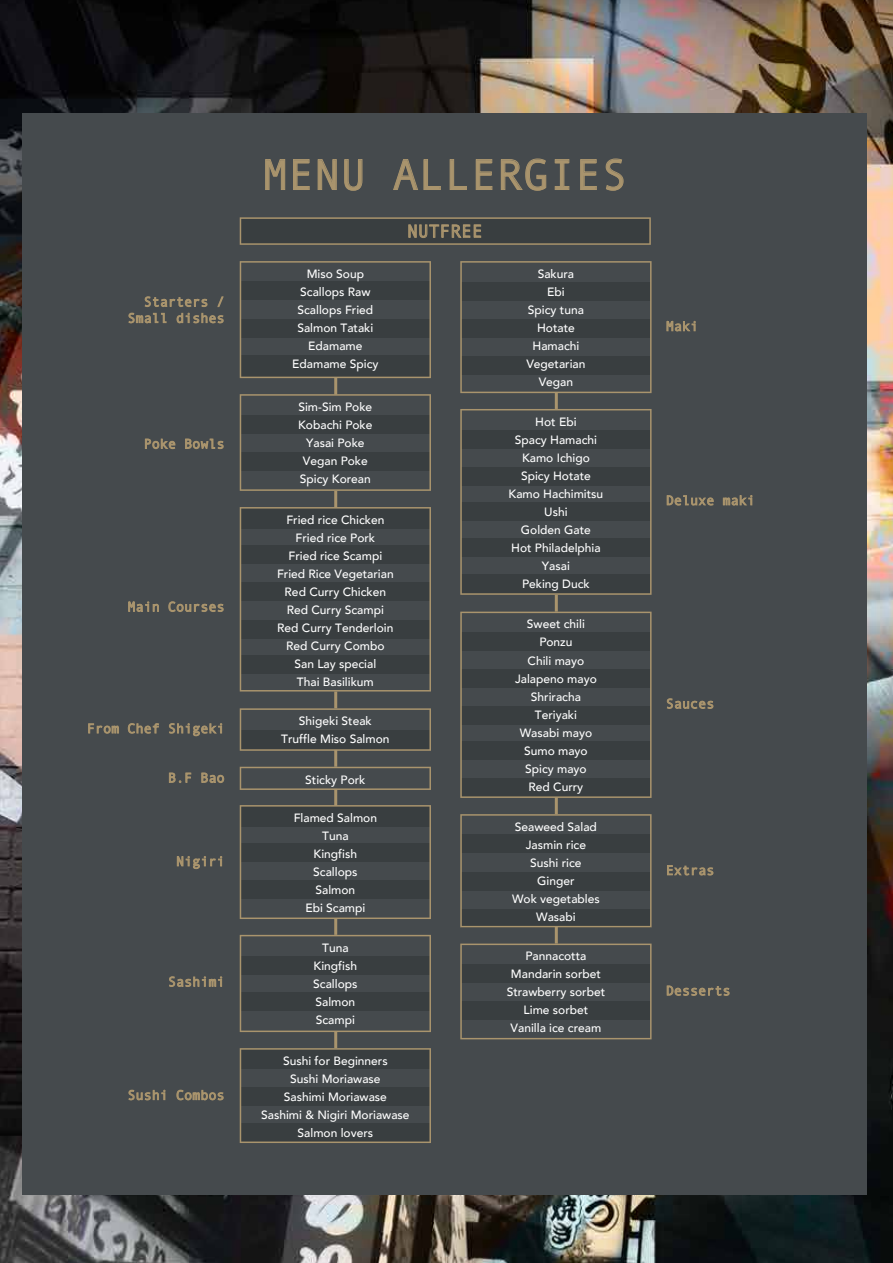
<style>
.page{position:relative;width:893px;height:1263px;background:#fff}
.page>*{position:absolute;margin:0;border:0;box-sizing:border-box;transform-origin:0 0}
.t1{font:43.5px "Andale Mono";color:#a9946d}
.t2{font:18px "Andale Mono";color:#a9946d}
.t3{font:500 12px/18px "Avenir";color:#fff;text-align:center}
</style>
<div class="page">
<img style="left:0;top:0;width:893px;height:1263px">
<div style="left:23px;top:113px;width:844px;height:1082px;background:#454a4d"></div>
<svg style="left:240px;top:261px;width:191px;height:117px"></svg>
<svg style="left:240px;top:1048px;width:191px;height:95px"></svg>
<svg style="left:240px;top:394px;width:191px;height:97px"></svg>
<hr style="left:334px;top:918px;width:3px;height:17px;background:#a9946d">
<svg style="left:460px;top:261px;width:192px;height:132px"></svg>
<svg style="left:240px;top:217px;width:411px;height:28px"></svg>
<svg style="left:265px;top:159px;width:20px;height:31px"></svg>
<svg style="left:293px;top:159px;width:17px;height:31px"></svg>
<svg style="left:317px;top:159px;width:20px;height:31px"></svg>
<svg style="left:344px;top:159px;width:19px;height:32px"></svg>
<svg style="left:393px;top:159px;width:48px;height:31px"></svg>
<svg style="left:449px;top:159px;width:18px;height:31px"></svg>
<svg style="left:475px;top:159px;width:18px;height:31px"></svg>
<svg style="left:501px;top:158px;width:45px;height:33px"></svg>
<svg style="left:554px;top:159px;width:16px;height:31px"></svg>
<svg style="left:580px;top:159px;width:17px;height:31px"></svg>
<svg style="left:605px;top:158px;width:19px;height:33px"></svg>
<svg style="left:128px;top:296px;width:96px;height:28px"></svg>
<svg style="left:666px;top:320px;width:30px;height:12px"></svg>
<hr style="left:555px;top:392px;width:3px;height:17px;background:#a9946d">
<hr style="left:555px;top:595px;width:3px;height:17px;background:#a9946d">
<svg style="left:460px;top:612px;width:192px;height:186px"></svg>
<svg style="left:666px;top:698px;width:48px;height:11px"></svg>
<hr style="left:555px;top:797px;width:3px;height:17px;background:#a9946d">
<svg style="left:460px;top:814px;width:192px;height:113px"></svg>
<svg style="left:667px;top:865px;width:47px;height:11px"></svg>
<hr style="left:555px;top:927px;width:3px;height:16px;background:#a9946d">
<svg style="left:460px;top:943px;width:192px;height:96px"></svg>
<svg style="left:666px;top:985px;width:64px;height:11px"></svg>
<svg style="left:460px;top:409px;width:192px;height:186px"></svg>
<svg style="left:666px;top:495px;width:48px;height:11px"></svg>
<svg style="left:723px;top:495px;width:30px;height:11px"></svg>
<svg style="left:145px;top:438px;width:31px;height:11px"></svg>
<svg style="left:185px;top:438px;width:39px;height:12px"></svg>
<hr style="left:334px;top:491px;width:3px;height:17px;background:#a9946d">
<hr style="left:334px;top:378px;width:3px;height:17px;background:#a9946d">
<svg style="left:240px;top:507px;width:191px;height:184px"></svg>
<svg style="left:128px;top:601px;width:31px;height:11px"></svg>
<svg style="left:168px;top:601px;width:56px;height:11px"></svg>
<hr style="left:334px;top:789px;width:3px;height:17px;background:#a9946d">
<svg style="left:240px;top:805px;width:191px;height:114px"></svg>
<svg style="left:177px;top:856px;width:46px;height:13px"></svg>
<svg style="left:169px;top:976px;width:54px;height:11px"></svg>
<svg style="left:128px;top:1089px;width:38px;height:11px"></svg>
<svg style="left:176px;top:1089px;width:48px;height:12px"></svg>
<hr style="left:334px;top:691px;width:3px;height:17px;background:#a9946d">
<svg style="left:240px;top:708px;width:191px;height:43px"></svg>
<svg style="left:88px;top:723px;width:31px;height:11px"></svg>
<svg style="left:128px;top:723px;width:31px;height:11px"></svg>
<svg style="left:169px;top:723px;width:54px;height:14px"></svg>
<hr style="left:334px;top:750px;width:3px;height:17px;background:#a9946d">
<svg style="left:240px;top:767px;width:191px;height:23px"></svg>
<svg style="left:169px;top:772px;width:23px;height:11px"></svg>
<svg style="left:201px;top:772px;width:24px;height:11px"></svg>
<svg style="left:240px;top:935px;width:191px;height:97px"></svg>
<hr style="left:334px;top:1031px;width:3px;height:17px;background:#a9946d">
<h1 class="t1" style="left:262px;top:146px;width:367px">MENU ALLERGIES</h1>
<p class="t3" style="left:292px;top:264px;width:88px">Miso Soup<br>Scallops Raw<br>Scallops Fried<br>Salmon Tataki<br>Edamame<br>Edamame Spicy</p>
<p class="t3" style="left:298px;top:397px;width:76px">Sim-Sim Poke<br>Kobachi Poke<br>Yasai Poke<br>Vegan Poke<br>Spicy Korean</p>
<p class="t3" style="left:277px;top:510px;width:118px">Fried rice Chicken<br>Fried rice Pork<br>Fried rice Scampi<br>Fried Rice Vegetarian<br>Red Curry Chicken<br>Red Curry Scampi<br>Red Curry Tenderloin<br>Red Curry Combo<br>San Lay special<br>Thai Basilikum</p>
<p class="t3" style="left:281px;top:711px;width:110px">Shigeki Steak<br>Truffle Miso Salmon</p>
<p class="t3" style="left:305px;top:770px;width:62px">Sticky Pork</p>
<p class="t3" style="left:294px;top:808px;width:85px">Flamed Salmon<br>Tuna<br>Kingfish<br>Scallops<br>Salmon<br>Ebi Scampi</p>
<p class="t3" style="left:313px;top:938px;width:46px">Tuna<br>Kingfish<br>Scallops<br>Salmon<br>Scampi</p>
<h2 class="t2" style="left:407px;top:219px;width:77px">NUTFREE</h2>
<p class="t3" style="left:261px;top:1051px;width:150px">Sushi for Beginners<br>Sushi Moriawase<br>Sashimi Moriawase<br>Sashimi &amp; Nigiri Moriawase<br>Salmon lovers</p>
<p class="t3" style="left:526px;top:264px;width:61px">Sakura<br>Ebi<br>Spicy tuna<br>Hotate<br>Hamachi<br>Vegetarian<br>Vegan</p>
<p class="t3" style="left:509px;top:412px;width:96px">Hot Ebi<br>Spacy Hamachi<br>Kamo Ichigo<br>Spicy Hotate<br>Kamo Hachimitsu<br>Ushi<br>Golden Gate<br>Hot Philadelphia<br>Yasai<br>Peking Duck</p>
<p class="t3" style="left:515px;top:615px;width:83px">Sweet chili<br>Ponzu<br>Chili mayo<br>Jalapeno mayo<br>Shriracha<br>Teriyaki<br>Wasabi mayo<br>Sumo mayo<br>Spicy mayo<br>Red Curry</p>
<p class="t3" style="left:512px;top:817px;width:89px">Seaweed Salad<br>Jasmin rice<br>Sushi rice<br>Ginger<br>Wok vegetables<br>Wasabi</p>
<p class="t3" style="left:507px;top:947px;width:100px">Pannacotta<br>Mandarin sorbet<br>Strawberry sorbet<br>Lime sorbet<br>Vanilla ice cream</p>
</div>
